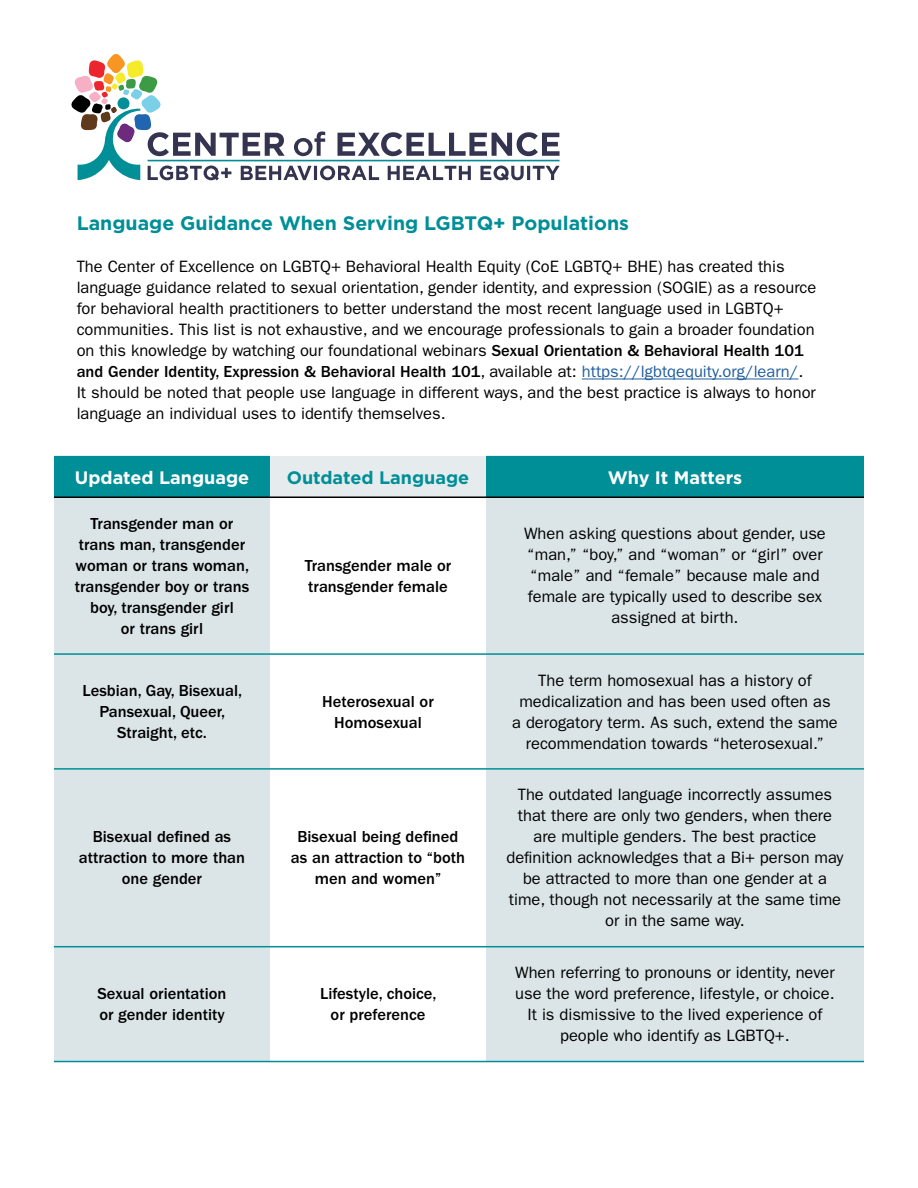
<style>
.page{position:relative;width:918px;height:1188px;background:#fff}
.page>*{position:absolute;margin:0;border:0;box-sizing:border-box;transform-origin:0 0}
.t1{font:700 19.5px "Gotham";color:#008e97}
.t2{font:700 18px "Gotham";color:#fff}
.t3{font:700 18px "Gotham";color:#008e97}
.t4{font:16.5px/21px "ITC Franklin Gothic Std";color:#000;text-align:center}
.t5{font:500 16.5px/21px "ITC Franklin Gothic Std";color:#000;text-align:center}
.s1{font-weight:500}
.s2{color:#215e9e}
</style>
<div class="page">
<hr style="left:582px;top:379px;width:216px;height:1px;background:#215e9e">
<svg style="left:71px;top:54px;width:489px;height:126px"></svg>
<div style="left:54px;top:456px;width:810px;height:40px;background:#008e97"></div>
<div style="left:270px;top:456px;width:216px;height:41px;background:#e6ecee"></div>
<svg style="left:54px;top:498px;width:810px;height:563px;fill:#dbe5e8"></svg>
<hr style="left:486px;top:653px;width:378px;height:2px;background:#008e97">
<hr style="left:486px;top:768px;width:378px;height:2px;background:#008e97">
<hr style="left:486px;top:946px;width:378px;height:1px;background:#008e97">
<hr style="left:270px;top:653px;width:216px;height:2px;background:#008e97">
<hr style="left:270px;top:768px;width:216px;height:2px;background:#008e97">
<hr style="left:270px;top:946px;width:216px;height:1px;background:#008e97">
<hr style="left:54px;top:653px;width:216px;height:2px;background:#008e97">
<hr style="left:54px;top:768px;width:216px;height:2px;background:#008e97">
<hr style="left:54px;top:946px;width:216px;height:1px;background:#008e97">
<hr style="left:54px;top:1061px;width:216px;height:1px;background:#008e97">
<hr style="left:486px;top:1061px;width:378px;height:1px;background:#008e97">
<hr style="left:270px;top:1061px;width:216px;height:1px;background:#008e97">
<hr style="left:54px;top:496px;width:216px;height:2px;background:#000">
<hr style="left:270px;top:496px;width:216px;height:2px;background:#000">
<hr style="left:486px;top:496px;width:378px;height:2px;background:#000">
<p class="t1" style="left:77px;top:211px;width:554px">Language Guidance When Serving LGBTQ+ Populations</p>
<p class="t4" style="left:77px;top:256px;width:741px;text-align:left">The Center of Excellence on LGBTQ+ Behavioral Health Equity (CoE LGBTQ+ BHE) has created this language guidance related to sexual orientation, gender identity, and expression (SOGIE) as a resource for behavioral health practitioners to better understand the most recent language used in LGBTQ+ communities. This list is not exhaustive, and we encourage professionals to gain a broader foundation on this knowledge by watching our foundational webinars <span class="s1">Sexual Orientation &amp; Behavioral Health 101 and Gender Identity, Expression &amp; Behavioral Health 101</span>, available at: <span class="s2">https://lgbtqequity.org/learn/</span>.<br>It should be noted that people use language in different ways, and the best practice is always to honor language an individual uses to identify themselves.</p>
<p class="t2" style="left:75px;top:465px;width:176px">Updated Language</p>
<p class="t3" style="left:287px;top:465px;width:184px">Outdated Language</p>
<p class="t2" style="left:608px;top:465px;width:136px">Why It Matters</p>
<p class="t5" style="left:75px;top:513px;width:176px">Transgender man or trans man, transgender woman or trans woman, transgender boy or trans boy, transgender girl<br>or trans girl</p>
<p class="t4" style="left:524px;top:523px;width:303px">When asking questions about gender, use “man,” “boy,” and “woman” or “girl” over “male” and “female” because male and female are typically used to describe sex assigned at birth.</p>
<p class="t5" style="left:305px;top:555px;width:148px;text-align:left">Transgender male or transgender female</p>
<p class="t5" style="left:83px;top:680px;width:161px">Lesbian, Gay, Bisexual,<br>Pansexual, Queer,<br>Straight, etc.</p>
<p class="t5" style="left:322px;top:691px;width:113px">Heterosexual or<br>Homosexual</p>
<p class="t5" style="left:79px;top:827px;width:168px">Bisexual defined as attraction to more than one gender</p>
<p class="t5" style="left:291px;top:827px;width:176px">Bisexual being defined as an attraction to “both men and women”</p>
<p class="t5" style="left:97px;top:983px;width:131px;text-align:left">Sexual orientation or gender identity</p>
<p class="t5" style="left:320px;top:983px;width:118px">Lifestyle, choice, or preference</p>
<p class="t4" style="left:512px;top:670px;width:327px">The term homosexual has a history of medicalization and has been used often as<br>a derogatory term. As such, extend the same recommendation towards “heterosexual.”</p>
<p class="t4" style="left:506px;top:784px;width:339px">The outdated language incorrectly assumes that there are only two genders, when there are multiple genders. The best practice definition acknowledges that a Bi+ person may be attracted to more than one gender at a time, though not necessarily at the same time or in the same way.</p>
<p class="t4" style="left:515px;top:962px;width:321px">When referring to pronouns or identity, never use the word preference, lifestyle, or choice.<br>It is dismissive to the lived experience of people who identify as LGBTQ+.</p>
</div>
